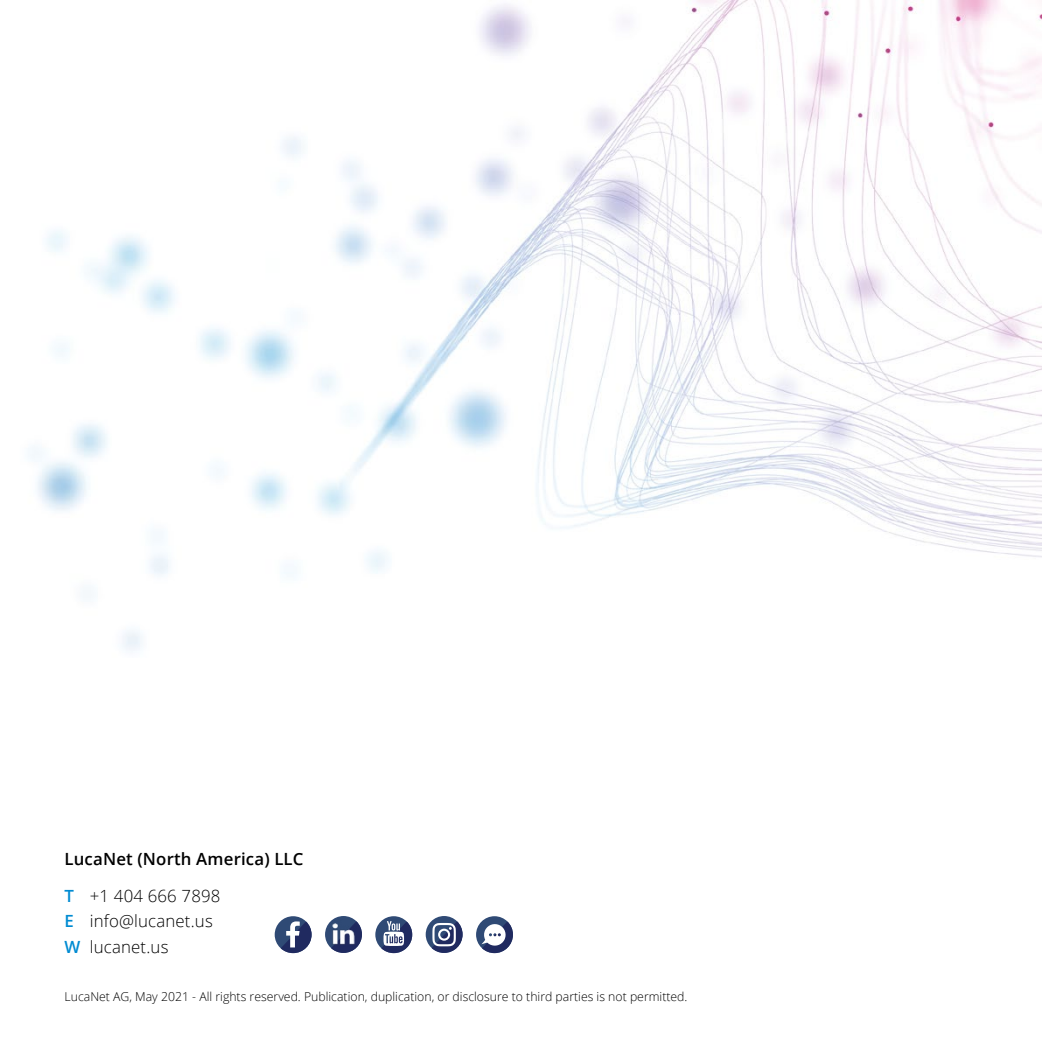
<style>
.page{position:relative;width:1042px;height:1042px;background:#fff}
.page>*{position:absolute;margin:0;border:0;box-sizing:border-box;transform-origin:0 0}
.t1{font:300 16.8px/25.2px "Open Sans";letter-spacing:.01em;color:#000}
.t2{font:600 16.8px "Open Sans";letter-spacing:.01em;color:#000}
.t3{font:300 12.25px "Open Sans";color:#000}
.s1{font-weight:600;color:#008bd2}
</style>
<div class="page">
<img style="left:30px;top:0;width:1012px;height:954px">
<div style="left:275px;top:916px;width:37px;height:37px;background:#2f4a75;border-radius:50%"></div>
<svg style="left:281px;top:921px;width:31px;height:32px"></svg>
<svg style="left:325px;top:916px;width:37px;height:37px"></svg>
<svg style="left:331px;top:921px;width:31px;height:32px"></svg>
<img style="left:329px;top:919px;width:29px;height:29px">
<svg style="left:375px;top:916px;width:37px;height:37px"></svg>
<svg style="left:381px;top:921px;width:31px;height:32px"></svg>
<div style="left:426px;top:916px;width:36px;height:37px;background:#2f4a75;border-radius:50%"></div>
<svg style="left:432px;top:921px;width:30px;height:32px"></svg>
<div style="left:476px;top:916px;width:37px;height:37px;background:#2f4a75;border-radius:50%"></div>
<svg style="left:481px;top:921px;width:32px;height:32px"></svg>
<h1 class="t2" style="left:64px;top:847px;width:241px">LucaNet (North America) LLC</h1>
<h1 class="t1" style="left:64px;top:883px;width:157px"><span class="s1">T</span> +1 404 666 7898<br><span class="s1">E</span> info@lucanet.us<br><span class="s1">W</span> lucanet.us</h1>
<p class="t3" style="left:64px;top:987px;width:624px">LucaNet AG, May 2021 - All rights reserved. Publication, duplication, or disclosure to third parties is not permitted.</p>
</div>
